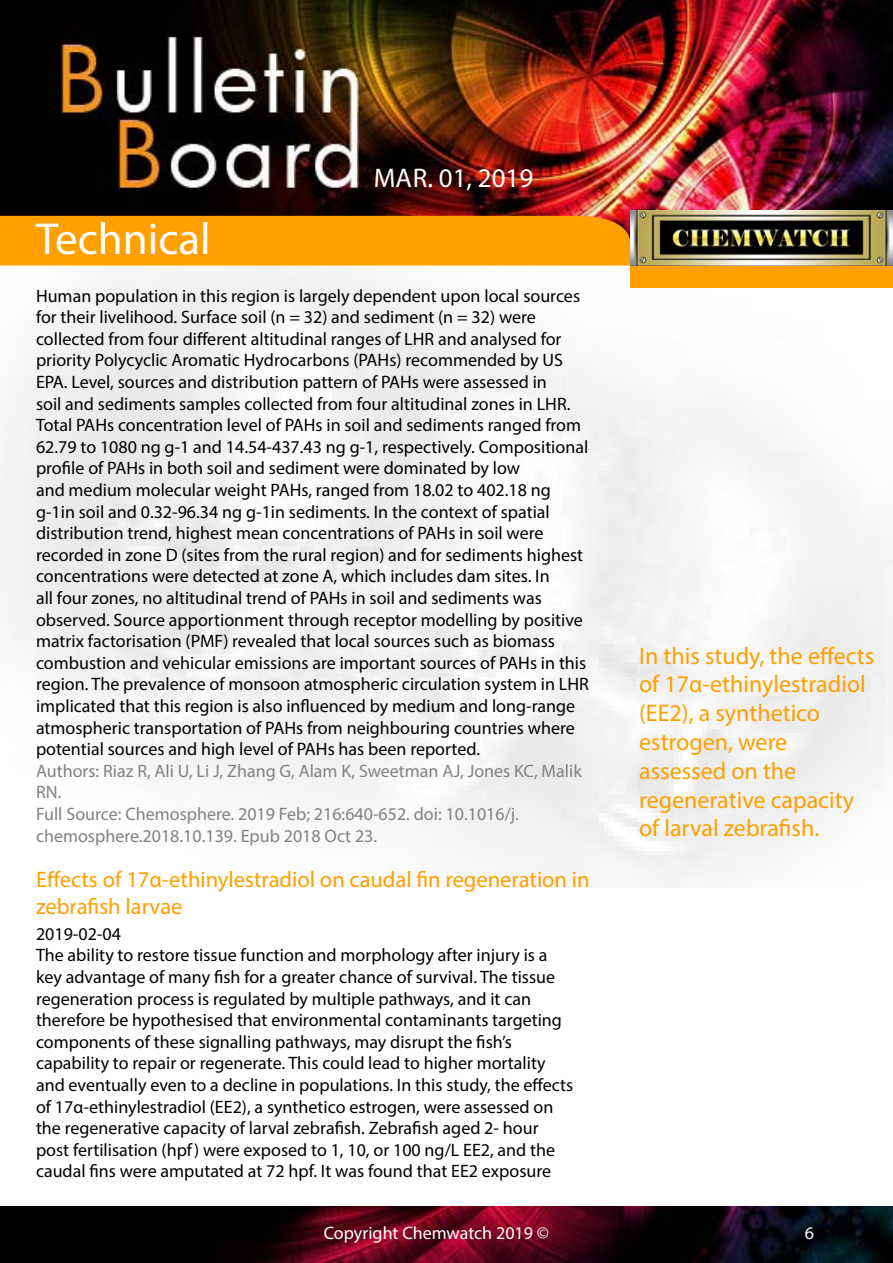
<style>
.page{position:relative;width:893px;height:1263px;background:#fff}
.page>*{position:absolute;margin:0;border:0;box-sizing:border-box;transform-origin:0 0}
.t1{font:45px "Myriad Pro";color:#fff}
.t2{font:27px "Myriad Pro";color:#fff}
.t3{font:24px/28.8px "Myriad Pro";color:#ff9f00}
.t4{font:22.5px/27px "Myriad Pro";color:#ff9f00}
.t5{font:18px/21.6px "Myriad Pro";color:#000}
.t6{font:18px/21.6px "Myriad Pro";color:#808285}
.t7{font:18px "Myriad Pro";color:#fff}
</style>
<div class="page">
<img style="left:0;top:0;width:893px;height:887px">
<img style="left:892px;top:288px;width:1px;height:599px">
<div style="left:630px;top:265px;width:263px;height:23px;background:#ff9f00"></div>
<img style="left:630px;top:210px;width:262px;height:56px">
<div style="left:0;top:216px;width:630px;height:50px;background:#ff9f00"></div>
<img style="left:0;top:1206px;width:893px;height:57px">
<h2 class="t2" style="left:374px;top:161px;width:161px">Mar. 01, 2019</h2>
<h1 class="t1" style="left:36px;top:211px;width:176px">Technical</h1>
<p class="t5" style="left:36px;top:284px;width:554px">Human population in this region is largely dependent upon local sources for their livelihood. Surface soil (n = 32) and sediment (n = 32) were collected from four different altitudinal ranges of LHR and analysed for priority Polycyclic Aromatic Hydrocarbons (PAHs) recommended by US EPA. Level, sources and distribution pattern of PAHs were assessed in<br>soil and sediments samples collected from four altitudinal zones in LHR.<br>Total PAHs concentration level of PAHs in soil and sediments ranged from 62.79 to 1080 ng g-1 and 14.54-437.43 ng g-1, respectively. Compositional profile of PAHs in both soil and sediment were dominated by low<br>and medium molecular weight PAHs, ranged from 18.02 to 402.18 ng g-1in soil and 0.32-96.34 ng g-1in sediments. In the context of spatial distribution trend, highest mean concentrations of PAHs in soil were recorded in zone D (sites from the rural region) and for sediments highest concentrations were detected at zone A, which includes dam sites. In<br>all four zones, no altitudinal trend of PAHs in soil and sediments was observed. Source apportionment through receptor modelling by positive matrix factorisation (PMF) revealed that local sources such as biomass combustion and vehicular emissions are important sources of PAHs in this region. The prevalence of monsoon atmospheric circulation system in LHR implicated that this region is also influenced by medium and long-range atmospheric transportation of PAHs from neighbouring countries where potential sources and high level of PAHs has been reported.</p>
<p class="t6" style="left:36px;top:760px;width:547px">Authors: Riaz R, Ali U, Li J, Zhang G, Alam K, Sweetman AJ, Jones KC, Malik RN.<br>Full Source: Chemosphere. 2019 Feb; 216:640-652. doi: 10.1016/j. chemosphere.2018.10.139. Epub 2018 Oct 23.</p>
<p class="t4" style="left:36px;top:865px;width:555px">Effects of 17α‑ethinylestradiol on caudal fin regeneration in zebrafish larvae</p>
<p class="t5" style="left:36px;top:922px;width:539px">2019-02-04<br>The ability to restore tissue function and morphology after injury is a key advantage of many fish for a greater chance of survival. The tissue regeneration process is regulated by multiple pathways, and it can therefore be hypothesised that environmental contaminants targeting components of these signalling pathways, may disrupt the fish’s capability to repair or regenerate. This could lead to higher mortality and eventually even to a decline in populations. In this study, the effects of 17α‑ethinylestradiol (EE2), a synthetico estrogen, were assessed on the regenerative capacity of larval zebrafish. Zebrafish aged 2- hour post fertilisation (hpf) were exposed to 1, 10, or 100 ng/L EE2, and the caudal fins were amputated at 72 hpf. It was found that EE2 exposure</p>
<h3 class="t3" style="left:639px;top:641px;width:237px">In this study, the effects of 17α‑ethinylestradiol (EE2), a synthetico estrogen, were assessed on the regenerative capacity of larval zebrafish.</h3>
<p class="t7" style="left:324px;top:1222px;width:227px">Copyright Chemwatch 2019 ©</p>
<p class="t7" style="left:805px;top:1222px;width:11px">6</p>
</div>
